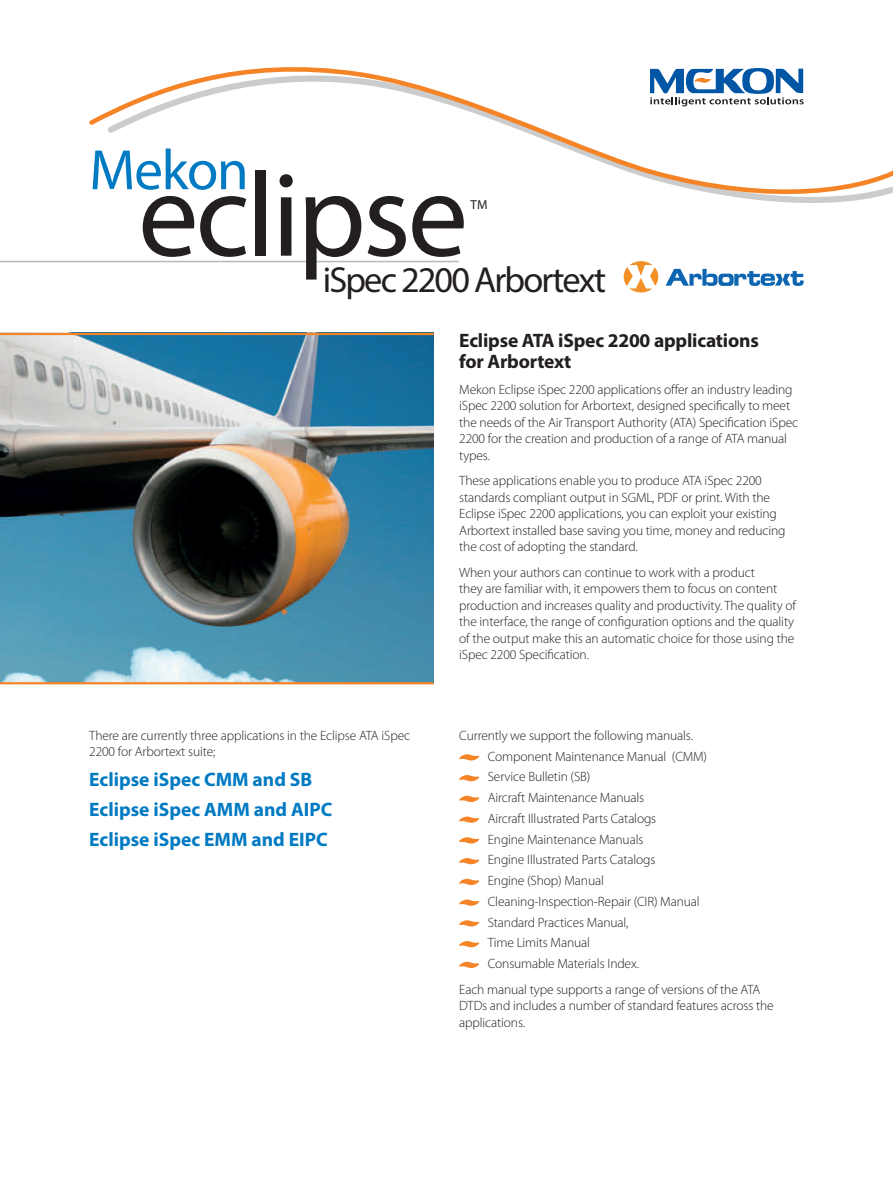
<style>
.page{position:relative;width:893px;height:1188px;background:#fff}
.page>*{position:absolute;margin:0;border:0;box-sizing:border-box;transform-origin:0 0}
.t1{font:120.6px "Myriad Pro";letter-spacing:-.025em;color:#231f20}
.t2{font:57.3px "Myriad Pro";letter-spacing:-.025em;color:#007ac2}
.t3{font:36.3px "Myriad Pro";letter-spacing:-.05em;color:#231f20}
.t4{font:700 19.5px/30px "Myriad Pro";color:#007ac2}
.t5{font:700 19.5px/21px "Myriad Pro";letter-spacing:-.01em;color:#231f20}
.t6{font:300 13.5px/16.5px "Myriad Pro";letter-spacing:-.01em;color:#231f20}
.t7{font:12.9px "Myriad Pro";color:#231f20}
</style>
<div class="page">
<svg style="left:459px;top:754px;width:20px;height:7px"></svg>
<svg style="left:459px;top:775px;width:20px;height:6px"></svg>
<svg style="left:459px;top:796px;width:20px;height:6px"></svg>
<svg style="left:459px;top:817px;width:20px;height:6px"></svg>
<svg style="left:459px;top:837px;width:20px;height:7px"></svg>
<svg style="left:459px;top:858px;width:20px;height:6px"></svg>
<svg style="left:459px;top:879px;width:20px;height:6px"></svg>
<svg style="left:459px;top:900px;width:20px;height:6px"></svg>
<svg style="left:459px;top:920px;width:20px;height:7px"></svg>
<svg style="left:459px;top:941px;width:20px;height:6px"></svg>
<svg style="left:459px;top:962px;width:20px;height:6px"></svg>
<img style="left:0;top:335px;width:434px;height:348px">
<hr style="left:0;top:333px;width:434px;height:2px;background:#f58427">
<hr style="left:0;top:682px;width:433px;height:2px;background:#f58427">
<svg style="left:89px;top:67px;width:803px;height:136px"></svg>
<hr style="left:0;top:261px;width:459px;height:1px;background:#b8b9bc">
<svg style="left:666px;top:269px;width:138px;height:17px"></svg>
<svg style="left:624px;top:261px;width:34px;height:31px"></svg>
<svg style="left:625px;top:265px;width:31px;height:23px"></svg>
<h2 class="t2" style="left:89px;top:135px;width:161px">Mekon</h2>
<h1 class="t1" style="left:138px;top:141px;width:331px">eclipse</h1>
<p class="t7" style="left:470px;top:196px;width:19px">TM</p>
<h3 class="t3" style="left:323px;top:257px;width:285px">iSpec 2200 Arbortext</h3>
<p class="t6" style="left:89px;top:727px;width:322px">There are currently three applications in the Eclipse ATA iSpec<br>2200 for Arbortext suite;</p>
<h3 class="t4" style="left:89px;top:764px;width:245px">Eclipse iSpec CMM and SB<br>Eclipse iSpec AMM and AIPC<br>Eclipse iSpec EMM and EIPC</h3>
<h3 class="t5" style="left:459px;top:330px;width:301px">Eclipse ATA iSpec 2200 applications for Arbortext</h3>
<p class="t6" style="left:459px;top:381px;width:340px">Mekon Eclipse iSpec 2200 applications offer an industry leading iSpec 2200 solution for Arbortext, designed specifically to meet the needs of the Air Transport Authority (ATA) Specification iSpec 2200 for the creation and production of a range of ATA manual types.</p>
<p class="t6" style="left:459px;top:473px;width:328px">These applications enable you to produce ATA iSpec 2200 standards compliant output in SGML, PDF or print. With the Eclipse iSpec 2200 applications, you can exploit your existing Arbortext installed base saving you time, money and reducing the cost of adopting the standard.</p>
<p class="t6" style="left:459px;top:564px;width:338px">When your authors can continue to work with a product<br>they are familiar with, it empowers them to focus on content production and increases quality and productivity. The quality of the interface, the range of configuration options and the quality of the output make this an automatic choice for those using the iSpec 2200 Specification.</p>
<p class="t6" style="left:488px;top:725px;width:221px;line-height:20.7px;text-indent:-28px">Currently we support the following manuals.<br>Component Maintenance Manual (CMM)<br>Service Bulletin (SB)<br>Aircraft Maintenance Manuals<br>Aircraft Illustrated Parts Catalogs<br>Engine Maintenance Manuals<br>Engine Illustrated Parts Catalogs<br>Engine (Shop) Manual<br>Cleaning-Inspection-Repair (CIR) Manual<br>Standard Practices Manual,<br>Time Limits Manual<br>Consumable Materials Index.</p>
<p class="t6" style="left:459px;top:981px;width:316px">Each manual type supports a range of versions of the ATA<br>DTDs and includes a number of standard features across the applications.</p>
</div>
